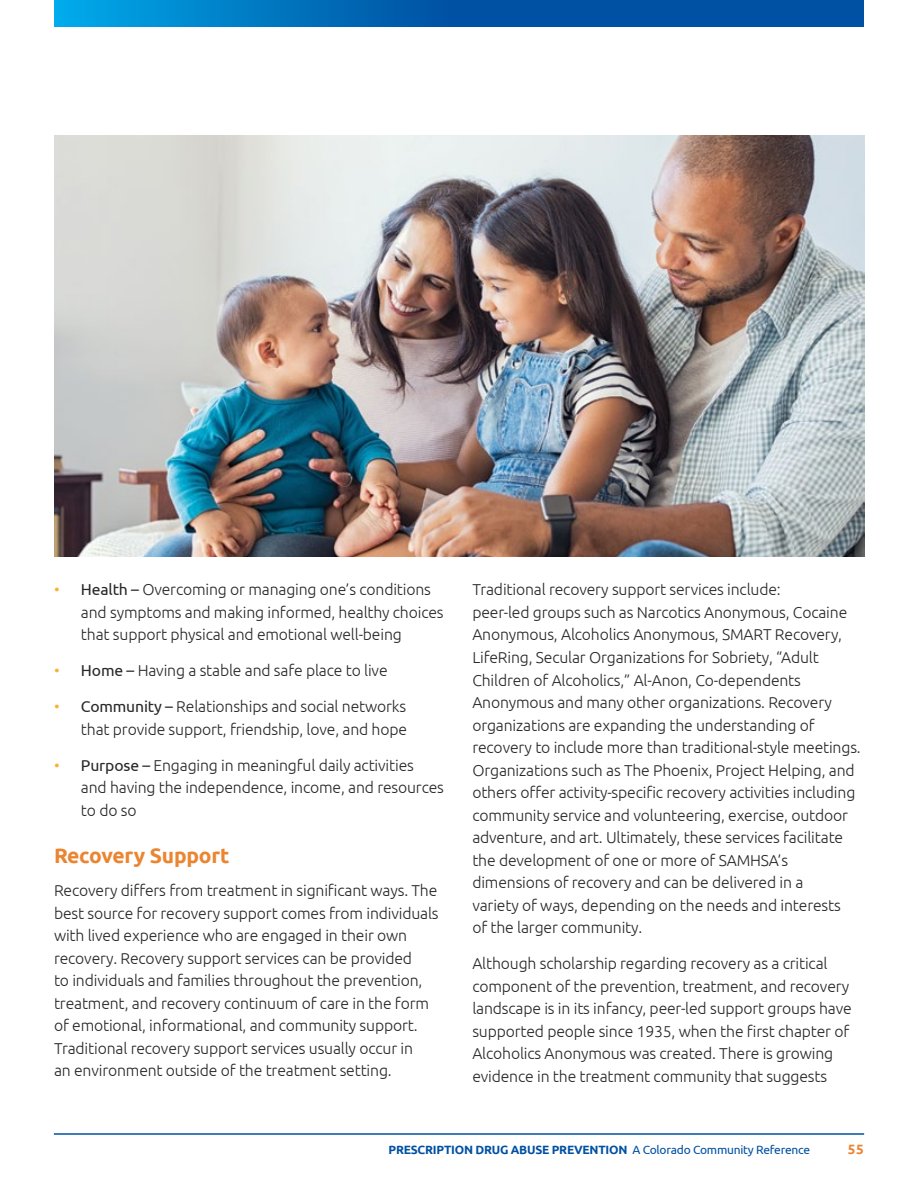
<style>
.page{position:relative;width:918px;height:1188px;background:#fff}
.page>*{position:absolute;margin:0;border:0;box-sizing:border-box;transform-origin:0 0}
.t1{font:700 21px "Ubuntu";letter-spacing:-.01em;color:#ea8532}
.t2{font:300 15.75px/22.5px "Ubuntu";letter-spacing:-.01em;color:#292829}
.t3{font:700 13.5px "Ubuntu";color:#ea8532}
.t4{font:700 12px "Ubuntu";letter-spacing:-.02em;color:#0050a3}
.s1{color:#f6b330}
.s2{font-weight:400}
</style>
<div class="page">
<svg style="left:54px;top:0;width:810px;height:27px;background:#0066b4"></svg>
<hr style="left:54px;top:1133px;width:810px;height:2px;background:#0050a3">
<img style="left:54px;top:135px;width:810px;height:421px">
<p class="t2" style="left:81px;top:578px;width:364px;text-indent:-27px"><span class="s1">•</span> <span class="s2">Health –</span> Overcoming or managing one’s conditions and symptoms and making informed, healthy choices that support physical and emotional well-being</p>
<p class="t2" style="left:54px;top:659px;width:335px"><span class="s1">•</span> <span class="s2">Home –</span> Having a stable and safe place to live</p>
<p class="t2" style="left:54px;top:695px;width:355px;text-align:right"><span class="s1">•</span> <span class="s2">Community –</span> Relationships and social networks that provide support, friendship, love, and hope</p>
<p class="t2" style="left:81px;top:754px;width:365px;text-indent:-27px"><span class="s1">•</span> <span class="s2">Purpose –</span> Engaging in meaningful daily activities<br>and having the independence, income, and resources to do so</p>
<h1 class="t1" style="left:54px;top:843px;width:177px">Recovery Support</h1>
<p class="t2" style="left:54px;top:879px;width:386px">Recovery differs from treatment in significant ways. The best source for recovery support comes from individuals with lived experience who are engaged in their own recovery. Recovery support services can be provided<br>to individuals and families throughout the prevention, treatment, and recovery continuum of care in the form of emotional, informational, and community support.<br>Traditional recovery support services usually occur in<br>an environment outside of the treatment setting.</p>
<p class="t2" style="left:472px;top:578px;width:390px">Traditional recovery support services include:<br>peer-led groups such as Narcotics Anonymous, Cocaine Anonymous, Alcoholics Anonymous, SMART Recovery, LifeRing, Secular Organizations for Sobriety, “Adult Children of Alcoholics,” Al-Anon, Co-dependents Anonymous and many other organizations. Recovery organizations are expanding the understanding of recovery to include more than traditional-style meetings.<br>Organizations such as The Phoenix, Project Helping, and others offer activity-specific recovery activities including community service and volunteering, exercise, outdoor adventure, and art. Ultimately, these services facilitate the development of one or more of SAMHSA’s dimensions of recovery and can be delivered in a<br>variety of ways, depending on the needs and interests<br>of the larger community.</p>
<p class="t2" style="left:472px;top:952px;width:381px">Although scholarship regarding recovery as a critical component of the prevention, treatment, and recovery landscape is in its infancy, peer-led support groups have supported people since 1935, when the first chapter of Alcoholics Anonymous was created. There is growing evidence in the treatment community that suggests</p>
<p class="t4" style="left:389px;top:1142px;width:423px">PRESCRIPTION DRUG ABUSE PREVENTION <span class="s2">A Colorado Community Reference</span></p>
<p class="t3" style="left:848px;top:1141px;width:17px">55</p>
</div>
